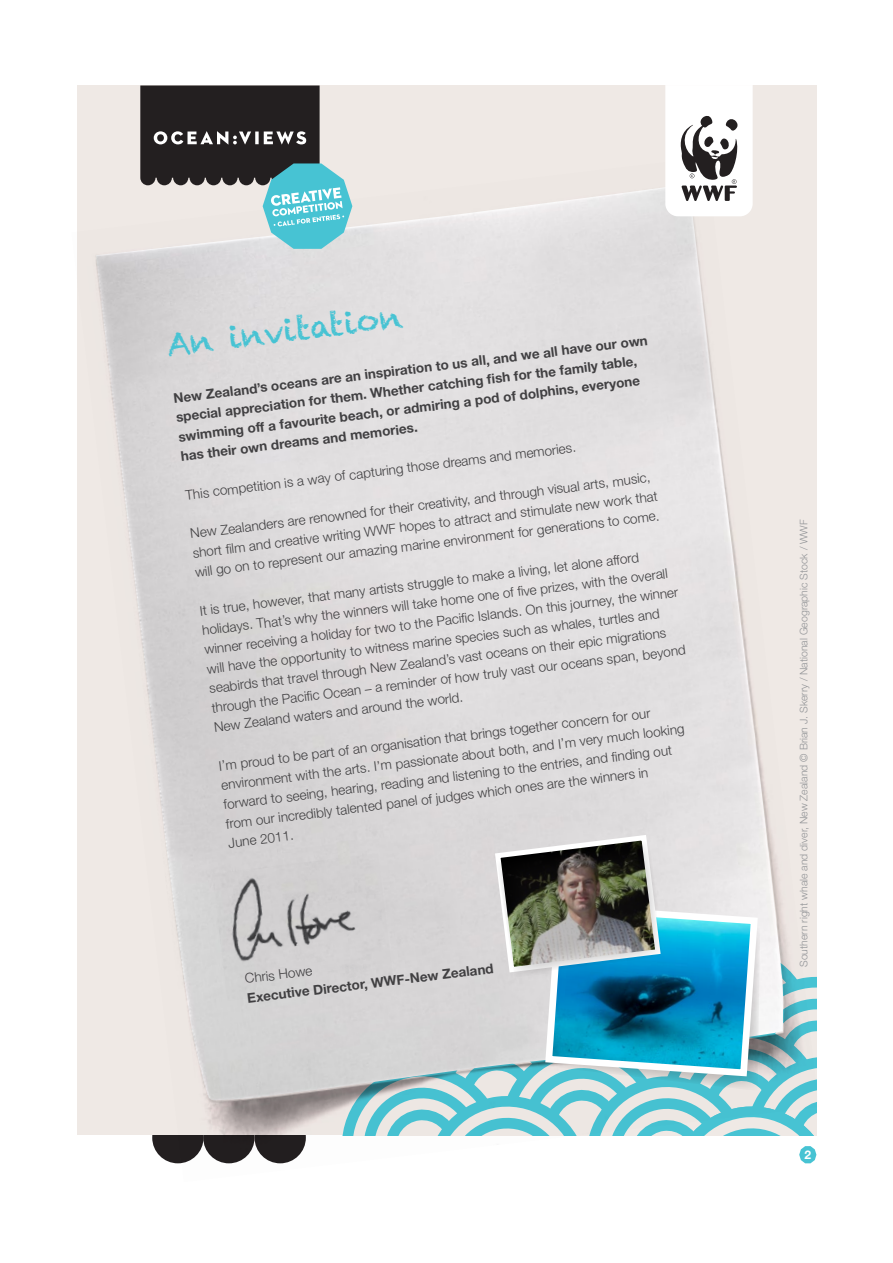
<style>
.page{position:relative;width:893px;height:1263px;background:#fff}
.page>*{position:absolute;margin:0;border:0;box-sizing:border-box;transform-origin:0 0}
.t1{font:31.5px "Chalkduster";color:#47c3d3}
.t2{font:300 13.5px/19.5px "Helvetica Neue";color:#414042}
.t3{font:700 13.5px/19.5px "Helvetica Neue";color:#414042}
.t4{font:700 12px "Helvetica Neue";color:#fff}
.t5{font:300 10.5px "Helvetica Neue";color:#939598}
</style>
<div class="page">
<div style="left:77px;top:85px;width:739px;height:1050px;background:#efe9e5"></div>
<img style="left:95px;top:157px;width:722px;height:1007px">
<img style="left:96px;top:184px;width:688px;height:917px">
<svg style="left:140px;top:85px;width:212px;height:164px"></svg>
<svg style="left:665px;top:85px;width:88px;height:131px;background:#d6d5d5"></svg>
<img style="left:212px;top:853px;width:131px;height:148px">
<svg style="left:343px;top:832px;width:473px;height:303px"></svg>
<h1 class="t1" style="left:165px;top:327px;width:239px;rotate:-7deg">An invitation</h1>
<p class="t3" style="left:173px;top:388px;width:479px;rotate:-7deg">New Zealand’s oceans are an inspiration to us all, and we all have our own special appreciation for them. Whether catching fi sh for the family table, swimming off a favourite beach, or admiring a pod of dolphins, everyone has their own dreams and memories.</p>
<p class="t2" style="left:184px;top:485px;width:395px;rotate:-7deg">This competition is a way of capturing those dreams and memories.</p>
<p class="t2" style="left:189px;top:524px;width:470px;rotate:-7deg">New Zealanders are renowned for their creativity, and through visual arts, music, short fi lm and creative writing WWF hopes to attract and stimulate new work that will go on to represent our amazing marine environment for generations to come.</p>
<p class="t2" style="left:199px;top:601px;width:479px;rotate:-7deg">It is true, however, that many artists struggle to make a living, let alone afford holidays. That’s why the winners will take home one of fi ve prizes, with the overall winner receiving a holiday for two to the Pacifi c Islands. On this journey, the winner will have the opportunity to witness marine species such as whales, turtles and seabirds that travel through New Zealand’s vast oceans on their epic migrations through the Pacifi c Ocean – a reminder of how truly vast our oceans span, beyond New Zealand waters and around the world.</p>
<p class="t2" style="left:218px;top:756px;width:468px;rotate:-7deg">I’m proud to be part of an organisation that brings together concern for our environment with the arts. I’m passionate about both, and I’m very much looking forward to seeing, hearing, reading and listening to the entries, and fi nding out from our incredibly talented panel of judges which ones are the winners in<br>June 2011.</p>
<p class="t3" style="left:246px;top:988px;width:249px;rotate:-7deg">Executive Director, WWF-New Zealand</p>
<p class="t2" style="left:244px;top:969px;width:69px;rotate:-7deg">Chris Howe</p>
<p class="t5" style="left:797px;top:967px;width:449px;rotate:-90deg">Southern right whale and diver, New Zealand © Brian J. Skerry / National Geographic Stock / WWF</p>
<p class="t4" style="left:804px;top:1147px;width:8px">2</p>
</div>
